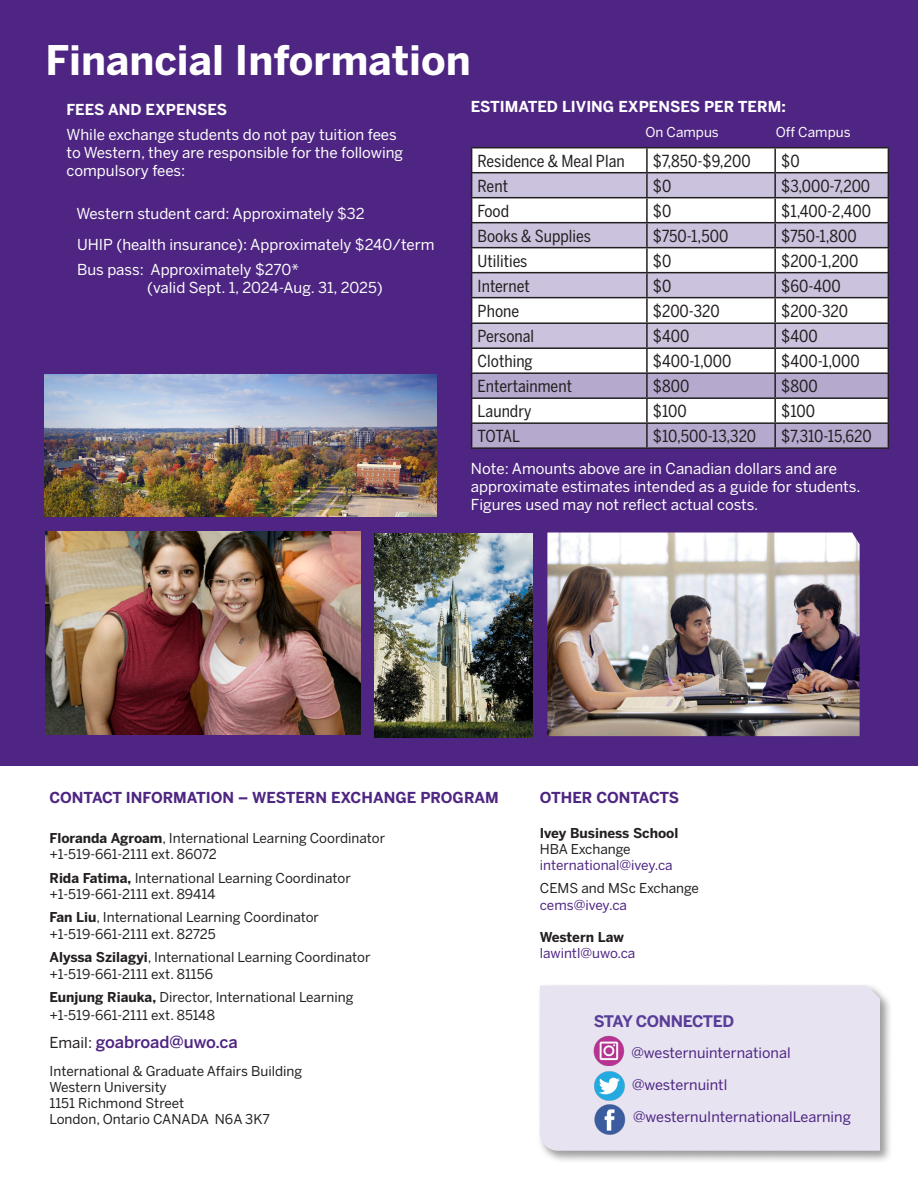
<style>
.page{position:relative;width:918px;height:1188px;background:#fff}
.page>*{position:absolute;margin:0;border:0;box-sizing:border-box;transform-origin:0 0}
.t1{font:700 40.5px "Benton Sans";color:#fff}
.Deckhead__white{font:16.5px "Benton Sans Cond";color:#231f20}
.Deckhead__white-2{font:500 16.5px "Benton Sans";letter-spacing:-.01em;color:#4e2582}
.t2{font:700 15.9px "Benton Sans";letter-spacing:-.03em;color:#593e99}
.Deckhead__white-3{font:15px/18px "Benton Sans";color:#fff}
.Deckhead__white-4{font:700 15px "Benton Sans";color:#4e2582}
.Deckhead__white-5{font:700 15px "Benton Sans";color:#fff}
.Body{font:14.4px "Benton Sans";color:#4e2582}
.Deckhead__white-6{font:13.5px "Benton Sans";color:#231f20}
.Deckhead__white-7{font:13.5px "Benton Sans";color:#4e2582}
.Deckhead__white-8{font:700 13.5px "Benton Sans";color:#231f20}
.Deckhead__white-9{font:13.5px "Benton Sans";color:#fff}
.s1{font-weight:700}
.s2{font-weight:400;font-size:15px;color:#231f20}
</style>
<div class="page">
<div style="left:0;top:0;width:918px;height:766px;background:#4e2582"></div>
<hr style="left:471px;top:147px;width:176px;height:1px;background:#231f20">
<hr style="left:647px;top:147px;width:128px;height:1px;background:#231f20">
<hr style="left:775px;top:147px;width:114px;height:1px;background:#231f20">
<svg style="left:471px;top:148px;width:418px;height:299px;background:#d4cfdd"></svg>
<hr style="left:471px;top:447px;width:176px;height:2px;background:#231f20">
<hr style="left:647px;top:447px;width:128px;height:2px;background:#231f20">
<hr style="left:775px;top:447px;width:114px;height:2px;background:#231f20">
<img style="left:45px;top:531px;width:316px;height:204px">
<div style="left:537px;top:982px;width:356px;height:181px;background:#231f20;opacity:.45"></div>
<div style="left:540px;top:985px;width:340px;height:166px;background:#e7e3f1"></div>
<img style="left:594px;top:1035px;width:31px;height:30px">
<img style="left:594px;top:1070px;width:31px;height:32px">
<img style="left:594px;top:1104px;width:32px;height:31px">
<img style="left:375px;top:533px;width:157px;height:204px">
<img style="left:547px;top:533px;width:313px;height:203px">
<img style="left:45px;top:375px;width:392px;height:141px">
<p class="t1" style="left:45px;top:36px;width:427px">Financial Information</p>
<p class="Deckhead__white-5" style="left:67px;top:101px;width:162px">FEES AND EXPENSES</p>
<p class="Deckhead__white-3" style="left:67px;top:126px;width:338px">While exchange students do not pay tuition fees to Western, they are responsible for the following compulsory fees:</p>
<p class="Deckhead__white-3" style="left:77px;top:204px;width:290px">Western student card: Approximately $32</p>
<p class="Deckhead__white-3" style="left:77px;top:236px;width:359px">UHIP (health insurance): Approximately $240/term</p>
<p class="Deckhead__white-3" style="left:147px;top:261px;width:237px;text-indent:-70px">Bus pass: Approximately $270*<br>(valid Sept. 1, 2024-Aug. 31, 2025)</p>
<p class="Deckhead__white-5" style="left:471px;top:98px;width:316px">ESTIMATED LIVING EXPENSES PER TERM:</p>
<p class="Deckhead__white-9" style="left:646px;top:124px;width:75px">On Campus</p>
<p class="Deckhead__white-9" style="left:776px;top:124px;width:76px">Off Campus</p>
<p class="Deckhead__white" style="left:478px;top:151px;width:149px">Residence &amp; Meal Plan</p>
<p class="Deckhead__white" style="left:653px;top:151px;width:99px">$7,850-$9,200</p>
<p class="Deckhead__white" style="left:781px;top:151px;width:20px">$0</p>
<p class="Deckhead__white" style="left:478px;top:176px;width:32px">Rent</p>
<p class="Deckhead__white" style="left:653px;top:176px;width:20px">$0</p>
<p class="Deckhead__white" style="left:781px;top:176px;width:91px">$3,000-7,200</p>
<p class="Deckhead__white" style="left:478px;top:201px;width:33px">Food</p>
<p class="Deckhead__white" style="left:653px;top:201px;width:20px">$0</p>
<p class="Deckhead__white" style="left:781px;top:201px;width:91px">$1,400-2,400</p>
<p class="Deckhead__white" style="left:478px;top:226px;width:115px">Books &amp; Supplies</p>
<p class="Deckhead__white" style="left:653px;top:226px;width:77px">$750-1,500</p>
<p class="Deckhead__white" style="left:781px;top:226px;width:77px">$750-1,800</p>
<p class="Deckhead__white" style="left:478px;top:251px;width:51px">Utilities</p>
<p class="Deckhead__white" style="left:653px;top:251px;width:20px">$0</p>
<p class="Deckhead__white" style="left:781px;top:251px;width:79px">$200-1,200</p>
<p class="Deckhead__white" style="left:478px;top:276px;width:54px">Internet</p>
<p class="Deckhead__white" style="left:653px;top:276px;width:20px">$0</p>
<p class="Deckhead__white" style="left:781px;top:276px;width:61px">$60-400</p>
<p class="Deckhead__white" style="left:478px;top:301px;width:43px">Phone</p>
<p class="Deckhead__white" style="left:653px;top:301px;width:68px">$200-320</p>
<p class="Deckhead__white" style="left:781px;top:301px;width:68px">$200-320</p>
<p class="Deckhead__white" style="left:478px;top:327px;width:58px">Personal</p>
<p class="Deckhead__white" style="left:653px;top:327px;width:38px">$400</p>
<p class="Deckhead__white" style="left:781px;top:327px;width:38px">$400</p>
<p class="Deckhead__white" style="left:478px;top:352px;width:57px">Clothing</p>
<p class="Deckhead__white" style="left:653px;top:352px;width:80px">$400-1,000</p>
<p class="Deckhead__white" style="left:781px;top:352px;width:80px">$400-1,000</p>
<p class="Deckhead__white" style="left:478px;top:377px;width:96px">Entertainment</p>
<p class="Deckhead__white" style="left:653px;top:377px;width:38px">$800</p>
<p class="Deckhead__white" style="left:781px;top:377px;width:38px">$800</p>
<p class="Deckhead__white" style="left:478px;top:402px;width:55px">Laundry</p>
<p class="Deckhead__white" style="left:653px;top:402px;width:35px">$100</p>
<p class="Deckhead__white" style="left:781px;top:402px;width:35px">$100</p>
<p class="Deckhead__white" style="left:478px;top:427px;width:44px">TOTAL</p>
<p class="Deckhead__white" style="left:653px;top:427px;width:105px">$10,500-13,320</p>
<p class="Deckhead__white" style="left:781px;top:427px;width:92px">$7,310-15,620</p>
<p class="Deckhead__white-3" style="left:471px;top:459px;width:391px">Note: Amounts above are in Canadian dollars and are approximate estimates intended as a guide for students.<br>Figures used may not reflect actual costs.</p>
<p class="Deckhead__white-4" style="left:50px;top:789px;width:451px">CONTACT INFORMATION – WESTERN EXCHANGE PROGRAM</p>
<p class="Deckhead__white-6" style="left:50px;top:830px;width:337px"><span class="s1">Floranda Agroam</span>, International Learning Coordinator</p>
<p class="Deckhead__white-6" style="left:50px;top:846px;width:169px">+1-519-661-2111 ext. 86072</p>
<p class="Deckhead__white-6" style="left:50px;top:870px;width:303px"><span class="s1">Rida Fatima,</span> International Learning Coordinator</p>
<p class="Deckhead__white-6" style="left:50px;top:886px;width:167px">+1-519-661-2111 ext. 89414</p>
<p class="Deckhead__white-6" style="left:50px;top:909px;width:271px"><span class="s1">Fan Liu</span>, International Learning Coordinator</p>
<p class="Deckhead__white-6" style="left:50px;top:926px;width:168px">+1-519-661-2111 ext. 82725</p>
<p class="Deckhead__white-6" style="left:50px;top:949px;width:323px"><span class="s1">Alyssa Szilagyi</span>, International Learning Coordinator</p>
<p class="Deckhead__white-6" style="left:50px;top:966px;width:165px">+1-519-661-2111 ext. 81156</p>
<p class="Deckhead__white-6" style="left:50px;top:989px;width:306px"><span class="s1">Eunjung Riauka,</span> Director, International Learning</p>
<p class="Deckhead__white-6" style="left:50px;top:1007px;width:167px">+1-519-661-2111 ext. 85148</p>
<p class="Deckhead__white-2" style="left:50px;top:1032px;width:190px"><span class="s2">Email:</span> goabroad@uwo.ca</p>
<p class="Deckhead__white-6" style="left:50px;top:1063px;width:254px">International &amp; Graduate Affairs Building</p>
<p class="Deckhead__white-6" style="left:50px;top:1079px;width:119px">Western University</p>
<p class="Deckhead__white-6" style="left:50px;top:1095px;width:136px">1151 Richmond Street</p>
<p class="Deckhead__white-6" style="left:50px;top:1111px;width:222px">London, Ontario CANADA N6A 3K7</p>
<p class="Deckhead__white-4" style="left:540px;top:789px;width:141px">OTHER CONTACTS</p>
<p class="Deckhead__white-8" style="left:540px;top:825px;width:140px">Ivey Business School</p>
<p class="Deckhead__white-6" style="left:540px;top:841px;width:92px">HBA Exchange</p>
<p class="Deckhead__white-7" style="left:540px;top:857px;width:134px">international@ivey.ca</p>
<p class="Deckhead__white-6" style="left:540px;top:880px;width:161px">CEMS and MSc Exchange</p>
<p class="Deckhead__white-7" style="left:540px;top:897px;width:89px">cems@ivey.ca</p>
<p class="Deckhead__white-8" style="left:540px;top:929px;width:86px">Western Law</p>
<p class="Deckhead__white-7" style="left:540px;top:945px;width:97px">lawintl@uwo.ca</p>
<h1 class="t2" style="left:594px;top:1012px;width:142px">STAY CONNECTED</h1>
<h1 class="Body" style="left:631px;top:1044px;width:161px">@westernuinternational</h1>
<h1 class="Body" style="left:632px;top:1076px;width:97px">@westernuintl</h1>
<p class="Body" style="left:633px;top:1108px;width:219px">@westernuInternationalLearning</p>
</div>
